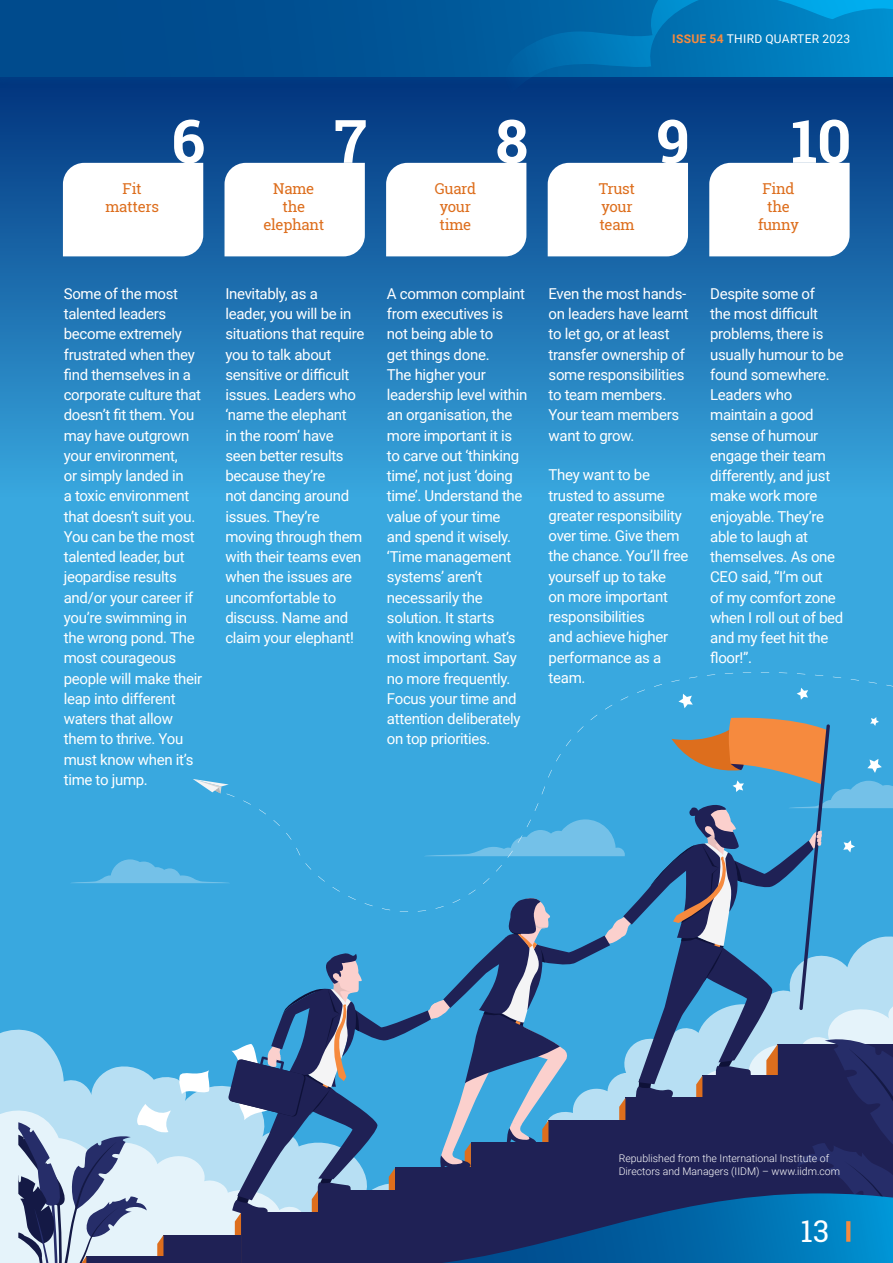
<style>
.page{position:relative;width:893px;height:1263px;background:#fff}
.page>*{position:absolute;margin:0;border:0;box-sizing:border-box;transform-origin:0 0}
.t1{font:700 60px "Roboto Slab";color:#fff}
.t2{font:30px "Roboto Slab";color:#fff}
.t3{font:15px/20.2px "Roboto";letter-spacing:-.02em;color:#fff}
.t4{font:15px/18px "Roboto Slab";letter-spacing:-.02em;color:#dd6e1d;text-align:center}
.t5{font:12px "Roboto";letter-spacing:.025em;color:#fff}
.t6{font:300 10.5px/12.6px "Roboto";color:#fff}
.s1{font-weight:700;color:#f68a3e}
</style>
<div class="page">
<div style="left:0;top:60px;width:893px;height:1203px;background:#39a8df"></div>
<div style="left:0;top:69px;width:893px;height:429px;background:linear-gradient(to bottom,#01327c,#38a7de)"></div>
<div style="left:63px;top:163px;width:140px;height:93px;background:#fff"></div>
<div style="left:225px;top:163px;width:140px;height:93px;background:#fff"></div>
<div style="left:386px;top:163px;width:140px;height:93px;background:#fff"></div>
<div style="left:548px;top:163px;width:140px;height:93px;background:#fff"></div>
<div style="left:709px;top:163px;width:141px;height:93px;background:#fff"></div>
<div style="left:0;top:1110px;width:18px;height:153px;background:#e5f3fa"></div>
<svg style="left:18px;top:715px;width:875px;height:548px"></svg>
<div style="left:0;top:0;width:893px;height:89px;background:#013780"></div>
<div style="left:0;top:0;width:893px;height:77px;background:#004e90"></div>
<svg style="left:846px;top:1221px;width:4px;height:21px"></svg>
<svg style="left:493px;top:0;width:400px;height:94px"></svg>
<p class="t5" style="left:672px;top:30px;width:179px"><span class="s1">ISSUE 54</span> THIRD QUARTER 2023</p>
<h1 class="t1" style="left:171px;top:100px;width:35px">6</h1>
<h1 class="t1" style="left:334px;top:100px;width:34px">7</h1>
<h1 class="t1" style="left:495px;top:100px;width:34px">8</h1>
<h1 class="t1" style="left:656px;top:100px;width:35px">9</h1>
<h1 class="t1" style="left:791px;top:100px;width:62px">10</h1>
<p class="t4" style="left:105px;top:180px;width:55px">Fit matters</p>
<p class="t4" style="left:263px;top:180px;width:62px">Name the elephant</p>
<p class="t4" style="left:435px;top:180px;width:43px">Guard your time</p>
<p class="t4" style="left:599px;top:180px;width:38px;text-align:left">Trust your team</p>
<p class="t4" style="left:758px;top:180px;width:43px">Find the funny</p>
<p class="t3" style="left:64px;top:283px;width:140px">Some of the most talented leaders become extremely frustrated when they find themselves in a corporate culture that doesn’t fit them. You may have outgrown your environment,<br>or simply landed in<br>a toxic environment that doesn’t suit you.<br>You can be the most talented leader, but jeopardise results and/or your career if you’re swimming in the wrong pond. The most courageous people will make their leap into different waters that allow them to thrive. You must know when it’s time to jump.</p>
<p class="t3" style="left:225px;top:283px;width:141px">Inevitably, as a<br>leader, you will be in situations that require you to talk about sensitive or difficult issues. Leaders who ‘name the elephant<br>in the room’ have seen better results because they’re<br>not dancing around issues. They’re moving through them with their teams even when the issues are uncomfortable to discuss. Name and claim your elephant!</p>
<p class="t3" style="left:387px;top:283px;width:142px">A common complaint from executives is not being able to<br>get things done.<br>The higher your leadership level within an organisation, the more important it is to carve out ‘thinking time’, not just ‘doing time’. Understand the value of your time and spend it wisely. ‘Time management systems’ aren’t necessarily the solution. It starts<br>with knowing what’s most important. Say no more frequently.<br>Focus your time and attention deliberately on top priorities.</p>
<p class="t3" style="left:549px;top:283px;width:142px">Even the most hands&shy;on leaders have learnt to let go, or at least transfer ownership of some responsibilities to team members.<br>Your team members want to grow.</p>
<p class="t3" style="left:549px;top:464px;width:141px">They want to be trusted to assume greater responsibility over time. Give them the chance. You’ll free yourself up to take<br>on more important responsibilities<br>and achieve higher performance as a team.</p>
<p class="t3" style="left:710px;top:283px;width:135px">Despite some of<br>the most difficult problems, there is usually humour to be found somewhere.<br>Leaders who maintain a good sense of humour engage their team differently, and just make work more enjoyable. They’re able to laugh at themselves. As one<br>CEO said, “I’m out<br>of my comfort zone when I roll out of bed and my feet hit the floor!”.</p>
<p class="t6" style="left:619px;top:1152px;width:223px">Republished from the International Institute of<br>Directors and Managers (IIDM) – www.iidm.com</p>
<h2 class="t2" style="left:801px;top:1210px;width:30px">13</h2>
</div>
